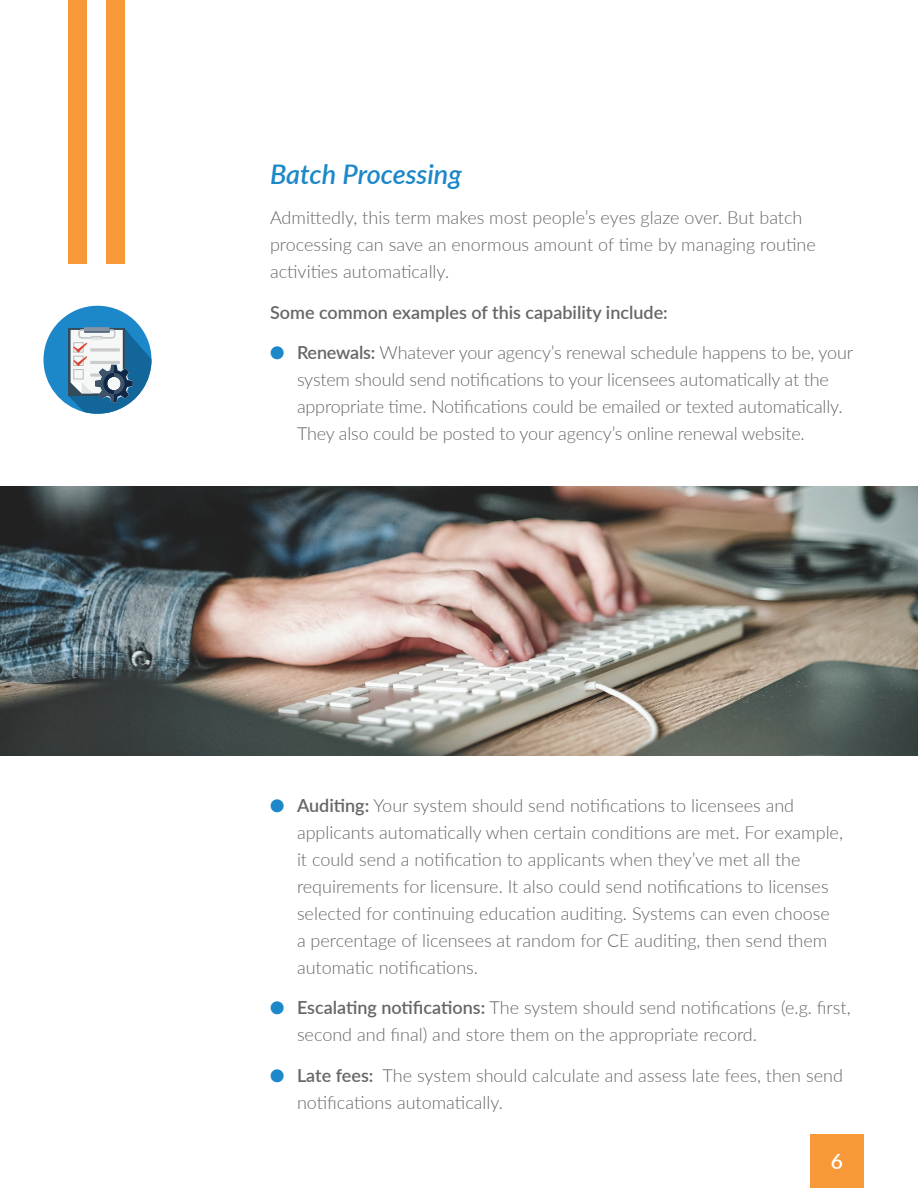
<style>
.page{position:relative;width:918px;height:1188px;background:#fff}
.page>*{position:absolute;margin:0;border:0;box-sizing:border-box;transform-origin:0 0}
.t1{font:italic 600 27px "Lato";color:#1c87c9}
.t2{font:600 21px "Lato";color:#fff}
.t3{font:300 18px/27px "Lato";color:#666}
.t4{font:600 18px "Lato";color:#666}
.s1{color:#1c87c9}
.s2{font-weight:600}
</style>
<div class="page">
<svg style="left:44px;top:306px;width:108px;height:108px"></svg>
<img style="left:0;top:486px;width:918px;height:270px">
<div style="left:68px;top:0;width:19px;height:264px;background:#f79938"></div>
<div style="left:106px;top:0;width:18px;height:264px;background:#f79938"></div>
<div style="left:810px;top:1134px;width:54px;height:54px;background:#f79938"></div>
<h1 class="t1" style="left:270px;top:154px;width:193px">Batch Processing</h1>
<p class="t3" style="left:270px;top:204px;width:547px">Admittedly, this term makes most people’s eyes glaze over. But batch processing can save an enormous amount of time by managing routine activities automatically.</p>
<p class="t4" style="left:270px;top:299px;width:399px">Some common examples of this capability include:</p>
<p class="t3" style="left:297px;top:339px;width:558px;text-indent:-27px"><span class="s1">●</span> <span class="s2">Renewals:</span> Whatever your agency’s renewal schedule happens to be, your system should send notifications to your licensees automatically at the appropriate time. Notifications could be emailed or texted automatically.<br>They also could be posted to your agency’s online renewal website.</p>
<p class="t3" style="left:297px;top:791px;width:547px;text-indent:-27px"><span class="s1">●</span> <span class="s2">Auditing:</span> Your system should send notifications to licensees and applicants automatically when certain conditions are met. For example, it could send a notification to applicants when they’ve met all the requirements for licensure. It also could send notifications to licenses selected for continuing education auditing. Systems can even choose a percentage of licensees at random for CE auditing, then send them automatic notifications.</p>
<p class="t3" style="left:297px;top:994px;width:555px;text-indent:-27px"><span class="s1">●</span> <span class="s2">Escalating notifications:</span> The system should send notifications (e.g. first, second and final) and store them on the appropriate record.</p>
<p class="t3" style="left:297px;top:1061px;width:547px;text-indent:-27px"><span class="s1">●</span> <span class="s2">Late fees:</span> The system should calculate and assess late fees, then send notifications automatically.</p>
<p class="t2" style="left:831px;top:1147px;width:14px">6</p>
</div>
